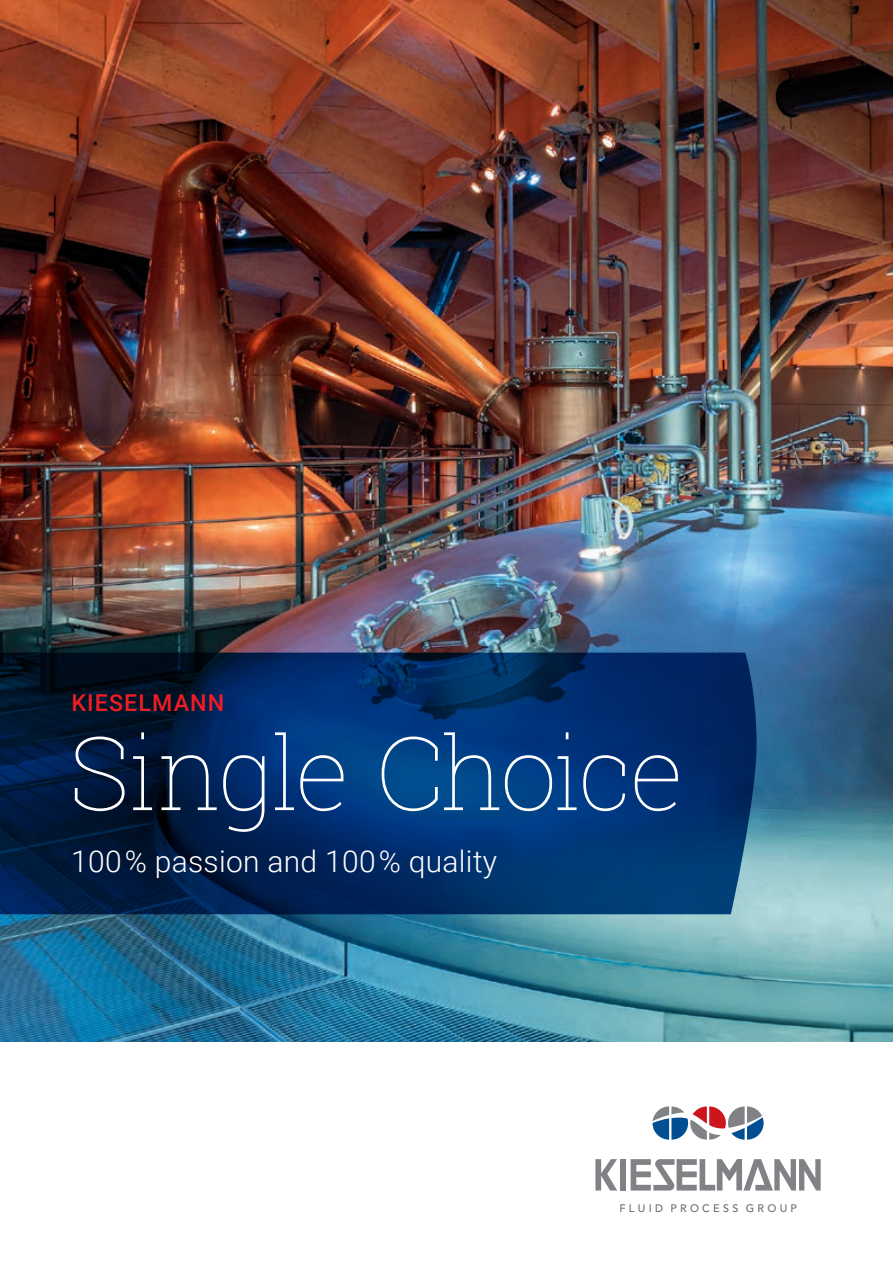
<style>
.page{position:relative;width:893px;height:1263px;background:#fff}
.page>*{position:absolute;margin:0;border:0;box-sizing:border-box;transform-origin:0 0}
.t1{font:100 102px "Roboto Slab";letter-spacing:-.035em;color:#fff}
.t2{font:300 30px "Roboto";letter-spacing:.01em;color:#fff}
.t3{font:500 23.25px "Roboto";letter-spacing:.05em;color:#ee1d23}
.t4{font:500 10.8px "Avenir LT";letter-spacing:.305em;color:#6c6d70}
</style>
<div class="page">
<img style="left:0;top:0;width:893px;height:1042px">
<svg style="left:0;top:653px;width:757px;height:261px;background:#012b60"></svg>
<svg style="left:652px;top:1106px;width:112px;height:34px"></svg>
<div style="left:620px;top:1159px;width:5px;height:31px;background:#808285"></div>
<svg style="left:595px;top:1159px;width:22px;height:31px"></svg>
<svg style="left:631px;top:1159px;width:190px;height:31px"></svg>
<p class="t3" style="left:71px;top:686px;width:155px">KIESELMANN</p>
<h1 class="t1" style="left:70px;top:703px;width:616px">Single Choice</h1>
<p class="t2" style="left:71px;top:840px;width:427px">100% passion and 100% quality</p>
<p class="t4" style="left:619px;top:1201px;width:179px">FLUID PROCESS GROUP</p>
</div>
